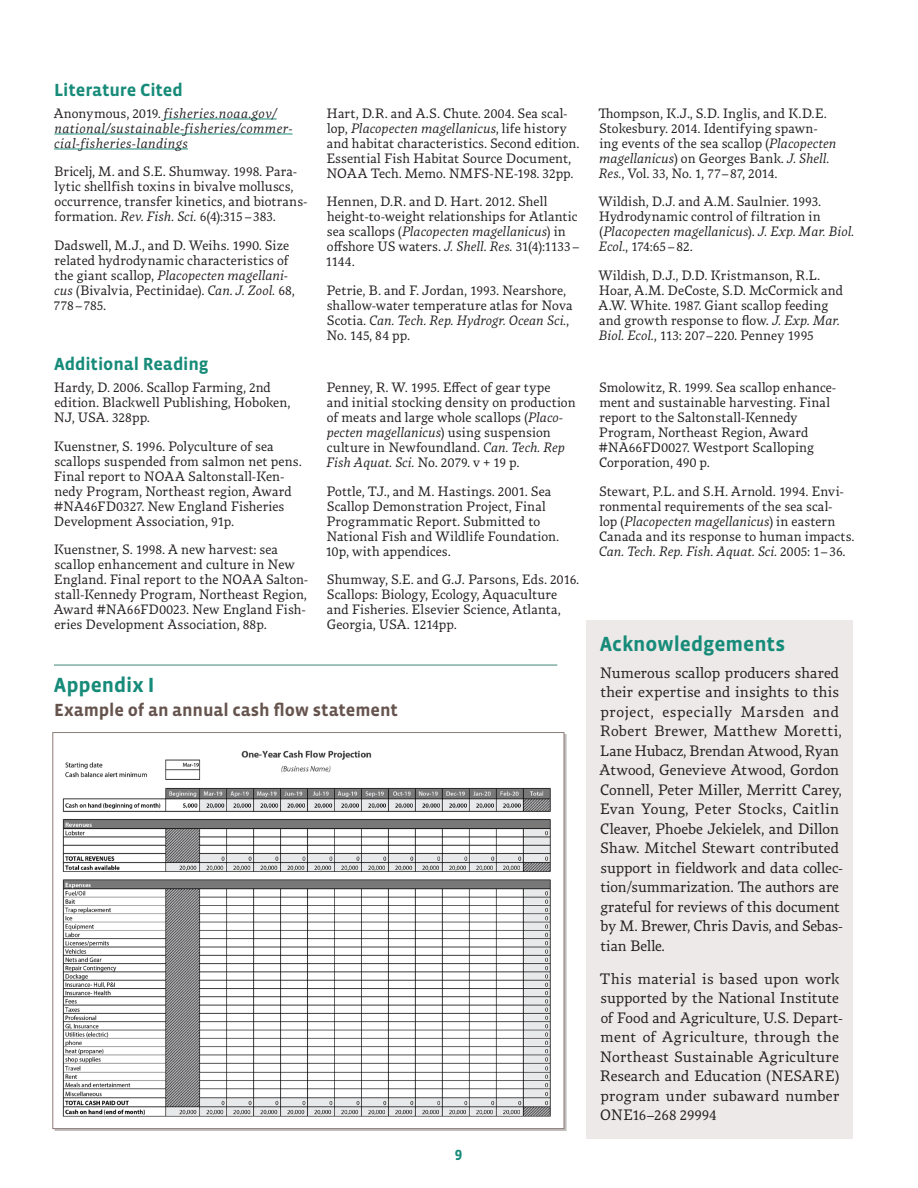
<style>
.page{position:relative;width:918px;height:1188px;background:#fff}
.page>*{position:absolute;margin:0;border:0;box-sizing:border-box;transform-origin:0 0}
.t1{font:700 21px "Vista Sans OTCE";letter-spacing:-.005em;color:#178b79}
.t2{font:700 18px "Vista Sans OTCE";color:#65534d}
.t3{font:700 18px "Vista Sans OTCE";letter-spacing:-.005em;color:#178b79}
.t4{font:15px/19.5px "Tzimmes";letter-spacing:.005em;color:#231f20}
.t5{font:700 15px "Vista Sans OTCE";color:#178b79}
.t6{font:13.5px/15px "Tzimmes";letter-spacing:.01em;color:#231f20}
.t7{font:italic 13.5px/15px "Tzimmes";letter-spacing:.035em;color:#231f20}
.s1{font-style:normal}
.s2{font-style:italic}
</style>
<div class="page">
<hr style="left:164px;top:119px;width:113px;height:1px;background:#178b79">
<hr style="left:54px;top:134px;width:238px;height:1px;background:#178b79">
<hr style="left:54px;top:149px;width:134px;height:1px;background:#178b79">
<img style="left:62px;top:750px;width:489px;height:367px">
<div style="left:587px;top:620px;width:266px;height:518px;background:#ece9e8"></div>
<hr style="left:54px;top:664px;width:503px;height:2px;background:#7faea4">
<h2 class="t3" style="left:54px;top:80px;width:130px">Literature Cited</h2>
<p class="t7" style="left:54px;top:106px;width:240px"><span class="s1">Anonymous, 2019.</span> fisheries.noaa.gov/ national/sustainable-fisheries/commer&shy;cial-fisheries-landings</p>
<p class="t6" style="left:54px;top:164px;width:255px">Bricelj, M. and S.E. Shumway. 1998. Para&shy;lytic shellfish toxins in bivalve molluscs, occurrence, transfer kinetics, and biotrans&shy;formation. <span class="s2">Rev. Fish. Sci.</span> 6(4):315–383.</p>
<p class="t6" style="left:54px;top:237px;width:242px">Dadswell, M.J., and D. Weihs. 1990. Size related hydrodynamic characteristics of the giant scallop, <span class="s2">Placopecten magellani&shy;cus</span> (Bivalvia, Pectinidae). <span class="s2">Can. J. Zool.</span> 68, 778–785.</p>
<h2 class="t3" style="left:54px;top:354px;width:156px">Additional Reading</h2>
<p class="t6" style="left:54px;top:380px;width:238px">Hardy, D. 2006. Scallop Farming, 2nd edition. Blackwell Publishing, Hoboken,<br>NJ, USA. 328pp.</p>
<p class="t6" style="left:54px;top:438px;width:249px">Kuenstner, S. 1996. Polyculture of sea scallops suspended from salmon net pens.<br>Final report to NOAA Saltonstall-Ken&shy;nedy Program, Northeast region, Award #NA46FD0327. New England Fisheries Development Association, 91p.</p>
<p class="t6" style="left:54px;top:542px;width:256px">Kuenstner, S. 1998. A new harvest: sea scallop enhancement and culture in New England. Final report to the NOAA Salton&shy;stall-Kennedy Program, Northeast Region, Award #NA66FD0023. New England Fish&shy;eries Development Association, 88p.</p>
<p class="t6" style="left:326px;top:105px;width:255px">Hart, D.R. and A.S. Chute. 2004. Sea scal&shy;lop, <span class="s2">Placopecten magellanicus</span>, life history and habitat characteristics. Second edition.<br>Essential Fish Habitat Source Document, NOAA Tech. Memo. NMFS-NE-198. 32pp.</p>
<p class="t6" style="left:326px;top:194px;width:255px">Hennen, D.R. and D. Hart. 2012. Shell height-to-weight relationships for Atlantic sea scallops (<span class="s2">Placopecten magellanicus</span>) in offshore US waters. <span class="s2">J. Shell. Res.</span> 31(4):1133– 1144.</p>
<p class="t6" style="left:326px;top:282px;width:248px">Petrie, B. and F. Jordan, 1993. Nearshore, shallow-water temperature atlas for Nova Scotia. <span class="s2">Can. Tech. Rep. Hydrogr. Ocean Sci.</span>, No. 145, 84 pp.</p>
<p class="t6" style="left:326px;top:380px;width:251px">Penney, R. W. 1995. Effect of gear type<br>and initial stocking density on production of meats and large whole scallops (<span class="s2">Placo&shy;pecten magellanicus</span>) using suspension culture in Newfoundland. <span class="s2">Can. Tech. Rep Fish Aquat. Sci.</span> No. 2079. v + 19 p.</p>
<p class="t6" style="left:326px;top:483px;width:235px">Pottle, TJ., and M. Hastings. 2001. Sea Scallop Demonstration Project, Final Programmatic Report. Submitted to National Fish and Wildlife Foundation.<br>10p, with appendices.</p>
<p class="t6" style="left:327px;top:572px;width:254px">Shumway, S.E. and G.J. Parsons, Eds. 2016.<br>Scallops: Biology, Ecology, Aquaculture and Fisheries. Elsevier Science, Atlanta, Georgia, USA. 1214pp.</p>
<h1 class="t1" style="left:54px;top:673px;width:102px">Appendix I</h1>
<h2 class="t2" style="left:54px;top:700px;width:345px">Example of an annual cash flow statement</h2>
<p class="t5" style="left:455px;top:1144px;width:9px">9</p>
<p class="t6" style="left:598px;top:105px;width:240px">Thompson, K.J., S.D. Inglis, and K.D.E.<br>Stokesbury. 2014. Identifying spawn&shy;ing events of the sea scallop (<span class="s2">Placopecten magellanicus</span>) on Georges Bank. <span class="s2">J. Shell.<br>Res.</span>, Vol. 33, No. 1, 77–87, 2014.</p>
<p class="t6" style="left:598px;top:194px;width:257px">Wildish, D.J. and A.M. Saulnier. 1993.<br>Hydrodynamic control of filtration in (<span class="s2">Placopecten magellanicus</span>). <span class="s2">J. Exp. Mar. Biol.<br>Ecol.</span>, 174:65–82.</p>
<p class="t6" style="left:598px;top:267px;width:246px">Wildish, D.J., D.D. Kristmanson, R.L.<br>Hoar, A.M. DeCoste, S.D. McCormick and A.W. White. 1987. Giant scallop feeding and growth response to flow. <span class="s2">J. Exp. Mar.<br>Biol. Ecol.</span>, 113: 207–220. Penney 1995</p>
<p class="t6" style="left:598px;top:380px;width:239px">Smolowitz, R. 1999. Sea scallop enhance&shy;ment and sustainable harvesting. Final report to the Saltonstall-Kennedy Program, Northeast Region, Award #NA66FD0027. Westport Scalloping Corporation, 490 p.</p>
<p class="t6" style="left:599px;top:483px;width:257px">Stewart, P.L. and S.H. Arnold. 1994. Envi&shy;ronmental requirements of the sea scal-<br>lop (<span class="s2">Placopecten magellanicus</span>) in eastern Canada and its response to human impacts.<br><span class="s2">Can. Tech. Rep. Fish. Aquat. Sci.</span> 2005: 1–36.</p>
<h1 class="t1" style="left:600px;top:632px;width:187px">Acknowledgements</h1>
<p class="t4" style="left:600px;top:663px;width:245px">Numerous scallop producers shared their expertise and insights to this project, especially Marsden and Robert Brewer, Matthew Moretti, Lane Hubacz, Brendan Atwood, Ryan Atwood, Genevieve Atwood, Gordon Connell, Peter Miller, Merritt Carey, Evan Young, Peter Stocks, Caitlin Cleaver, Phoebe Jekielek, and Dillon Shaw. Mitchel Stewart contributed support in fieldwork and data collec&shy;tion/summarization. The authors are grateful for reviews of this document by M. Brewer, Chris Davis, and Sebas&shy;tian Belle.</p>
<p class="t4" style="left:600px;top:969px;width:244px">This material is based upon work supported by the National Institute of Food and Agriculture, U.S. Depart&shy;ment of Agriculture, through the<br>Northeast Sustainable Agriculture<br>Research and Education (NESARE) program under subaward number<br>ONE16–268 29994</p>
</div>
